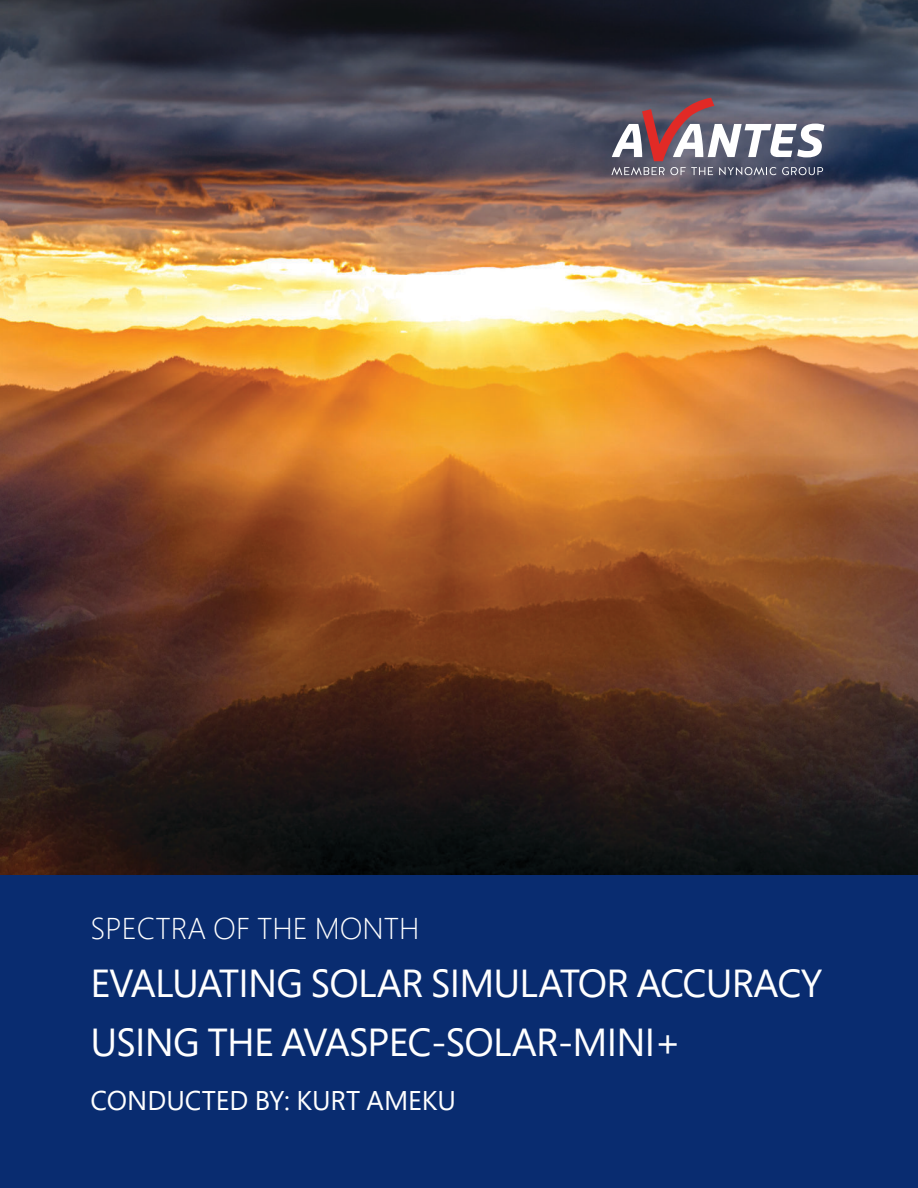
<style>
.page{position:relative;width:918px;height:1188px;background:#fff}
.page>*{position:absolute;margin:0;border:0;box-sizing:border-box;transform-origin:0 0}
.t1{font:39px/58.5px "Segoe Pro";letter-spacing:-.02em;color:#fff}
.t2{font:300 30px "Segoe Pro";color:#fff}
.t3{font:27px "Segoe Pro";color:#fff}
</style>
<div class="page">
<img style="left:0;top:0;width:918px;height:876px">
<svg style="left:612px;top:98px;width:212px;height:63px"></svg>
<svg style="left:611px;top:167px;width:102px;height:8px"></svg>
<svg style="left:719px;top:167px;width:57px;height:8px"></svg>
<svg style="left:782px;top:167px;width:41px;height:8px"></svg>
<div style="left:0;top:876px;width:918px;height:312px;background:#092c70"></div>
<p class="t2" style="left:91px;top:916px;width:330px">SPECTRA OF THE MONTH</p>
<p class="t1" style="left:91px;top:958px;width:733px">EVALUATING SOLAR SIMULATOR ACCURACY<br>USING THE AVASPEC-SOLAR-MINI+</p>
<p class="t3" style="left:91px;top:1090px;width:367px">CONDUCTED BY: KURT AMEKU</p>
</div>
